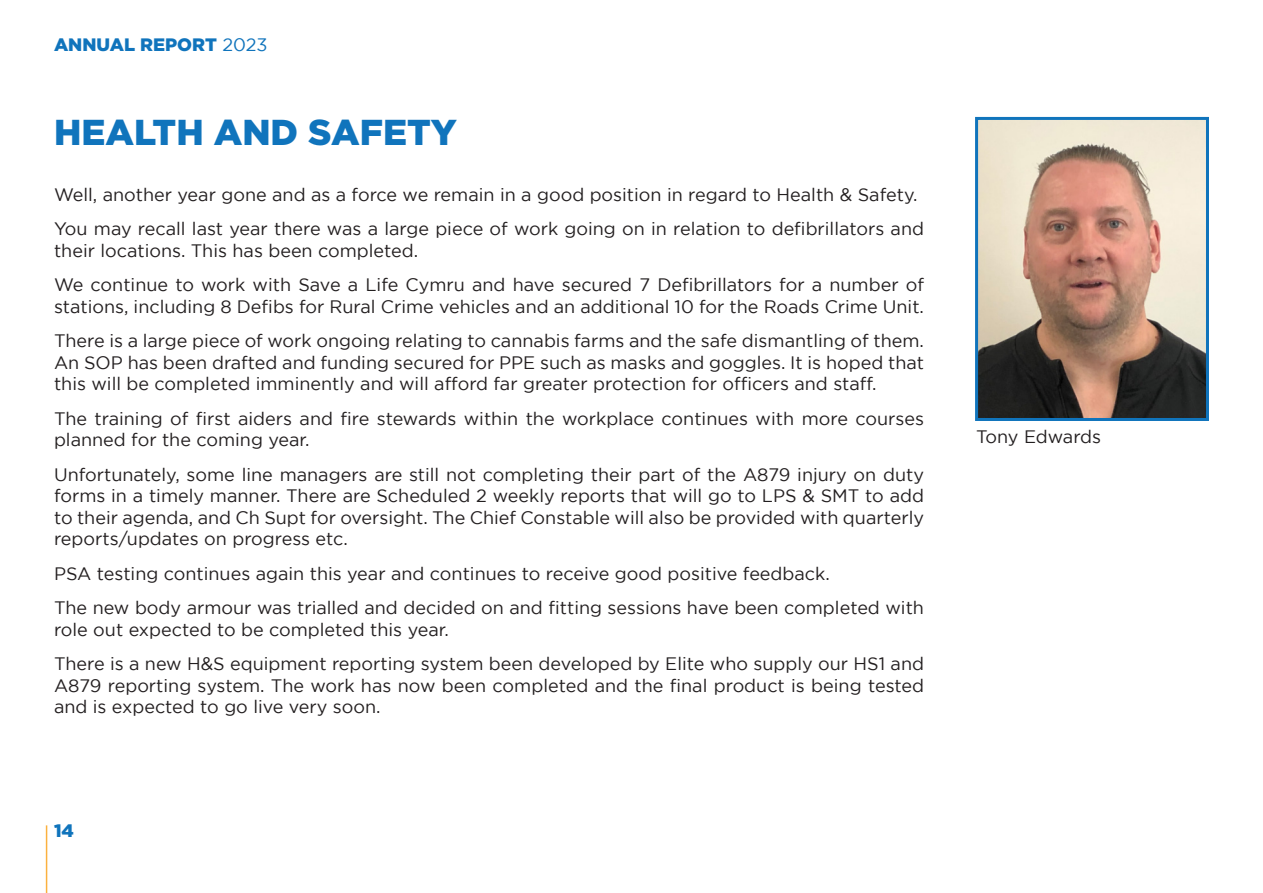
<style>
.page{position:relative;width:1263px;height:893px;background:#fff}
.page>*{position:absolute;margin:0;border:0;box-sizing:border-box;transform-origin:0 0}
.t1{font:900 36px "Gotham";color:#1074bc}
.t2{font:18px/21.6px "Gotham";color:#231f20}
.t3{font:900 18px "Gotham";color:#1074bc}
.s1{font-weight:400}
</style>
<div class="page">
<hr style="left:46px;top:825px;width:1px;height:68px;background:#fbb13f">
<img style="left:979px;top:121px;width:226px;height:296px">
<div style="left:975px;top:117px;width:234px;height:304px;border:3px solid #1074bc"></div>
<p class="t3" style="left:54px;top:34px;width:215px">ANNUAL REPORT <span class="s1">2023</span></p>
<p class="t1" style="left:54px;top:112px;width:404px">HEALTH AND SAFETY</p>
<p class="t2" style="left:54px;top:183px;width:865px">Well, another year gone and as a force we remain in a good position in regard to Health &amp; Safety.</p>
<p class="t2" style="left:54px;top:218px;width:871px">You may recall last year there was a large piece of work going on in relation to defibrillators and their locations. This has been completed.</p>
<p class="t2" style="left:54px;top:274px;width:871px">We continue to work with Save a Life Cymru and have secured 7 Defibrillators for a number of stations, including 8 Defibs for Rural Crime vehicles and an additional 10 for the Roads Crime Unit.</p>
<p class="t2" style="left:54px;top:330px;width:871px;text-align:justify">There is a large piece of work ongoing relating to cannabis farms and the safe dismantling of them.<br>An SOP has been drafted and funding secured for PPE such as masks and goggles. It is hoped that this will be completed imminently and will afford far greater protection for officers and staff.</p>
<p class="t2" style="left:54px;top:407px;width:871px">The training of first aiders and fire stewards within the workplace continues with more courses planned for the coming year.</p>
<p class="t2" style="left:54px;top:463px;width:871px;text-align:justify">Unfortunately, some line managers are still not completing their part of the A879 injury on duty forms in a timely manner. There are Scheduled 2 weekly reports that will go to LPS &amp; SMT to add to their agenda, and Ch Supt for oversight. The Chief Constable will also be provided with quarterly reports/updates on progress etc.</p>
<p class="t2" style="left:54px;top:562px;width:777px">PSA testing continues again this year and continues to receive good positive feedback.</p>
<p class="t2" style="left:54px;top:597px;width:871px">The new body armour was trialled and decided on and fitting sessions have been completed with role out expected to be completed this year.</p>
<p class="t2" style="left:54px;top:653px;width:871px;text-align:justify">There is a new H&amp;S equipment reporting system been developed by Elite who supply our HS1 and A879 reporting system. The work has now been completed and the final product is being tested and is expected to go live very soon.</p>
<p class="t3" style="left:54px;top:821px;width:21px">14</p>
<p class="t2" style="left:976px;top:425px;width:127px">Tony Edwards</p>
</div>
